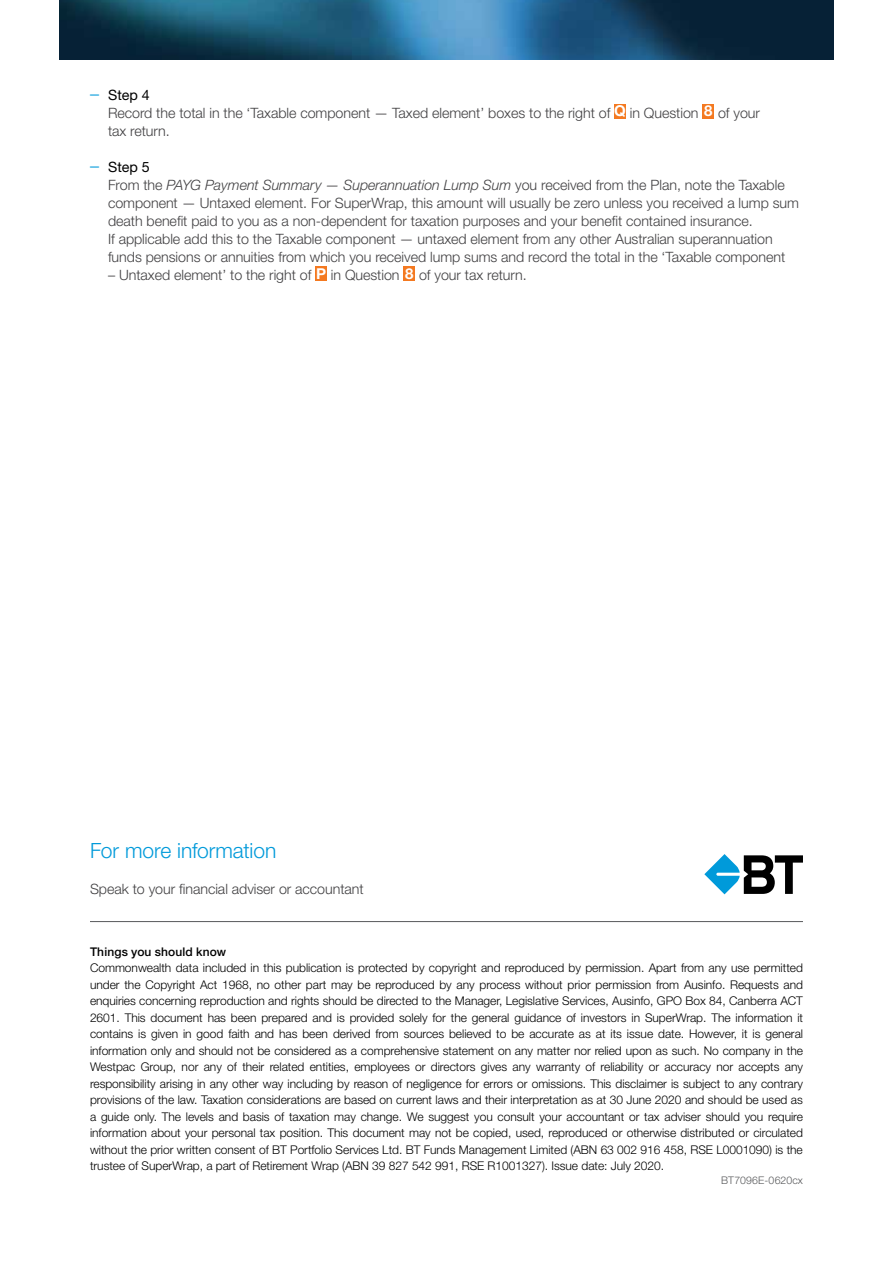
<style>
.page{position:relative;width:893px;height:1263px;background:#fff}
.page>*{position:absolute;margin:0;border:0;box-sizing:border-box;transform-origin:0 0}
.t1{font:300 21px "Helvetica Neue LT Std";letter-spacing:-.005em;color:#009ada}
.t2{font:300 14.25px/18px "Helvetica Neue LT Std";letter-spacing:-.005em;color:#414042}
.t3{font:300 12px/16.5px "Helvetica Neue LT Std";letter-spacing:-.005em;color:#000;text-align:justify}
.t4{font:500 12px "Helvetica Neue LT Std";letter-spacing:.01em;color:#000}
.t5{font:300 10.5px "Helvetica Neue LT Std";letter-spacing:.02em;color:#58595b}
.s1{font-size:18px;color:#009ada}
.s2{font-weight:400;color:#000}
.s3{font-weight:700;font-size:15px;color:#fff}
.s4{font-style:italic}
</style>
<div class="page">
<img style="left:60px;top:0;width:773px;height:60px">
<hr style="left:90px;top:921px;width:713px;height:1px;background:#58595b">
<svg style="left:704px;top:854px;width:99px;height:40px"></svg>
<div style="left:614px;top:104px;width:12px;height:14px;background:#f47920"></div>
<div style="left:702px;top:104px;width:12px;height:14px;background:#f47920"></div>
<div style="left:315px;top:266px;width:12px;height:14px;background:#f47920"></div>
<div style="left:403px;top:266px;width:12px;height:14px;background:#f47920"></div>
<p class="t2" style="left:108px;top:86px;width:653px;text-indent:-18px"><span class="s1">–</span> <span class="s2">Step 4<br></span>Record the total in the ‘Taxable component — Taxed element’ boxes to the right of <span class="s3">Q</span> in Question <span class="s3">8</span> of your tax return.</p>
<p class="t2" style="left:108px;top:158px;width:692px;text-indent:-18px"><span class="s1">–</span> <span class="s2">Step 5<br></span>From the <span class="s4">PAYG Payment Summary — Superannuation Lump Sum</span> you received from the Plan, note the Taxable component — Untaxed element. For SuperWrap, this amount will usually be zero unless you received a lump sum death benefit paid to you as a non-dependent for taxation purposes and your benefit contained insurance.<br>If applicable add this to the Taxable component — untaxed element from any other Australian superannuation funds pensions or annuities from which you received lump sums and record the total in the ‘Taxable component</p>
<p class="t2" style="left:108px;top:266px;width:420px">– Untaxed element’ to the right of <span class="s3">P</span> in Question <span class="s3">8</span> of your tax return.</p>
<h1 class="t1" style="left:90px;top:838px;width:188px">For more information</h1>
<p class="t2" style="left:90px;top:880px;width:275px">Speak to your financial adviser or accountant</p>
<p class="t4" style="left:90px;top:944px;width:138px">Things you should know</p>
<p class="t3" style="left:90px;top:959px;width:715px">Commonwealth data included in this publication is protected by copyright and reproduced by permission. Apart from any use permitted under the Copyright Act 1968, no other part may be reproduced by any process without prior permission from Ausinfo. Requests and enquiries concerning reproduction and rights should be directed to the Manager, Legislative Services, Ausinfo, GPO Box 84, Canberra ACT 2601. This document has been prepared and is provided solely for the general guidance of investors in SuperWrap. The information it contains is given in good faith and has been derived from sources believed to be accurate as at its issue date. However, it is general information only and should not be considered as a comprehensive statement on any matter nor relied upon as such. No company in the Westpac Group, nor any of their related entities, employees or directors gives any warranty of reliability or accuracy nor accepts any responsibility arising in any other way including by reason of negligence for errors or omissions. This disclaimer is subject to any contrary provisions of the law. Taxation considerations are based on current laws and their interpretation as at 30 June 2020 and should be used as a guide only. The levels and basis of taxation may change. We suggest you consult your accountant or tax adviser should you require information about your personal tax position. This document may not be copied, used, reproduced or otherwise distributed or circulated without the prior written consent of BT Portfolio Services Ltd. BT Funds Management Limited (ABN 63 002 916 458, RSE L0001090) is the trustee of SuperWrap, a part of Retirement Wrap (ABN 39 827 542 991, RSE R1001327). Issue date: July 2020.</p>
<p class="t5" style="left:721px;top:1173px;width:83px">BT7096E-0620cx</p>
</div>
